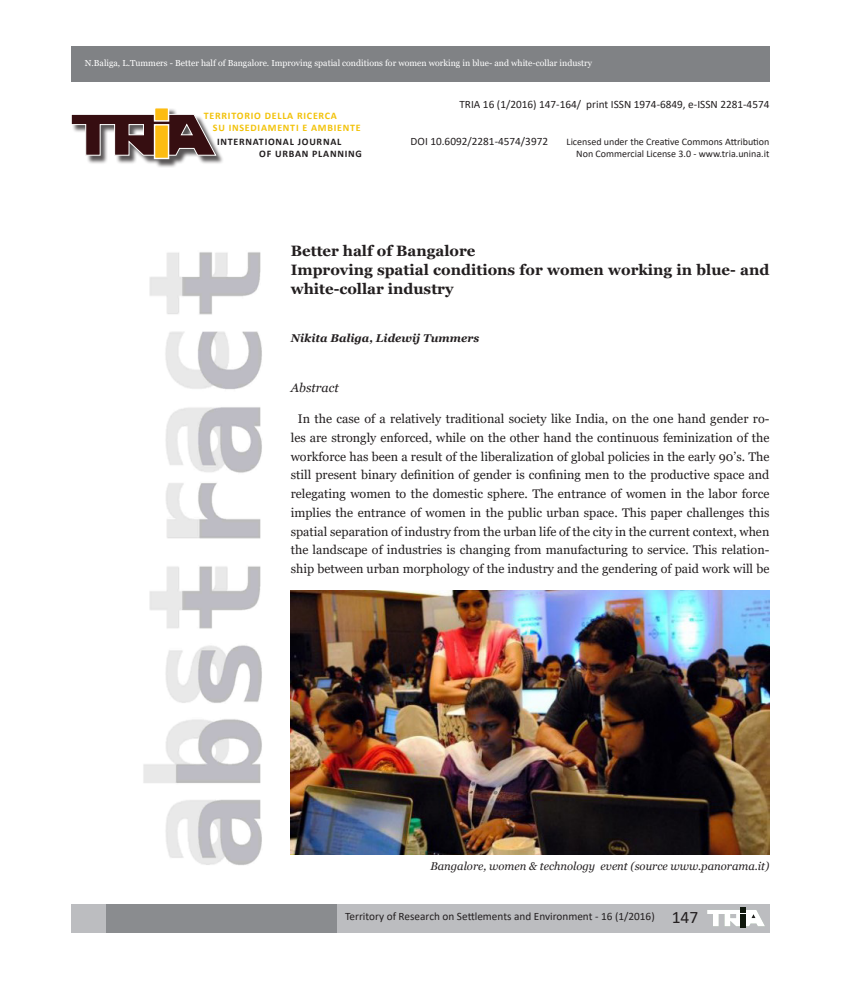
<style>
.page{position:relative;width:851px;height:993px;background:#fff}
.page>*{position:absolute;margin:0;border:0;box-sizing:border-box;transform-origin:0 0}
.t1{font:700 15px/18.8px "Georgia";color:#231f20}
.t2{font:12.5px/18.8px "Georgia";color:#231f20;text-align:center}
.t3{font:italic 12.5px "Georgia";color:#231f20}
.t4{font:11.25px "Calibri";color:#231f20}
.t5{font:italic 11.25px "Georgia";color:#231f20}
.t6{font:italic 700 11.25px "Georgia";color:#231f20}
.t7{font:10px/12px "Calibri";color:#231f20;text-align:right}
.t8{font:700 10px/12px "Calibri";letter-spacing:.075em;color:#f2c209}
.t9{font:700 10px/12px "Calibri";letter-spacing:.075em;color:#231f20}
.t10{font:8.75px "Georgia";color:#fff}
.s1{font-size:17.5px}
</style>
<div class="page">
<div style="left:71px;top:46px;width:698px;height:35px;background:#808285"></div>
<div style="left:71px;top:904px;width:698px;height:28px;background:#bcbdc0"></div>
<div style="left:107px;top:904px;width:230px;height:28px;background:#8a8c8f"></div>
<svg style="left:707px;top:907px;width:57px;height:18px"></svg>
<div style="left:740px;top:913px;width:6px;height:14px;background:#0f170c"></div>
<img style="left:143px;top:252px;width:119px;height:613px">
<div style="left:72px;top:108px;width:152px;height:60px;background:#231f20;opacity:.75"></div>
<svg style="left:71px;top:114px;width:145px;height:41px"></svg>
<div style="left:154px;top:107px;width:15px;height:15px;background:#fdbc12;border:1px solid #fff"></div>
<div style="left:154px;top:124px;width:15px;height:35px;background:#fdbc12;border:1px solid #fff"></div>
<img style="left:291px;top:590px;width:478px;height:264px">
<p class="t10" style="left:85px;top:58px;width:508px">N.Baliga, L.Tummers - Better half of Bangalore. Improving spatial conditions for women working in blue- and white-collar industry</p>
<p class="t8" style="left:213px;top:110px;width:149px;text-indent:-9px">TERRITORIO DELLA RICERCA<br>SU INSEDIAMENTI E AMBIENTE</p>
<p class="t9" style="left:259px;top:136px;width:104px;text-indent:-42px">INTERNATIONAL JOURNAL<br>OF URBAN PLANNING</p>
<p class="t4" style="left:459px;top:96px;width:311px">TRIA 16 (1/2016) 147-164/ print ISSN 1974-6849, e-ISSN 2281-4574</p>
<p class="t4" style="left:410px;top:134px;width:139px">DOI 10.6092/2281-4574/3972</p>
<p class="t7" style="left:566px;top:136px;width:204px">Licensed under the Creative Commons Attribution<br>Non Commercial License 3.0 - www.tria.unina.it</p>
<p class="t1" style="left:291px;top:241px;width:480px">Better half of Bangalore<br>Improving spatial conditions for women working in blue- and white-collar industry</p>
<p class="t6" style="left:291px;top:330px;width:190px">Nikita Baliga, Lidewij Tummers</p>
<p class="t3" style="left:291px;top:379px;width:49px">Abstract</p>
<p class="t2" style="left:291px;top:409px;width:480px">In the case of a relatively traditional society like India, on the one hand gender ro&shy;les are strongly enforced, while on the other hand the continuous feminization of the workforce has been a result of the liberalization of global policies in the early 90’s. The still present binary definition of gender is confining men to the productive space and relegating women to the domestic sphere. The entrance of women in the labor force implies the entrance of women in the public urban space. This paper challenges this spatial separation of industry from the urban life of the city in the current context, when the landscape of industries is changing from manufacturing to service. This relation&shy;ship between urban morphology of the industry and the gendering of paid work will be</p>
<p class="t5" style="left:430px;top:859px;width:340px">Bangalore, women &amp; technology event (source www.panorama.it)</p>
<p class="t4" style="left:345px;top:908px;width:355px">Territory of Research on Settlements and Environment - 16 (1/2016) <span class="s1">147</span></p>
</div>
